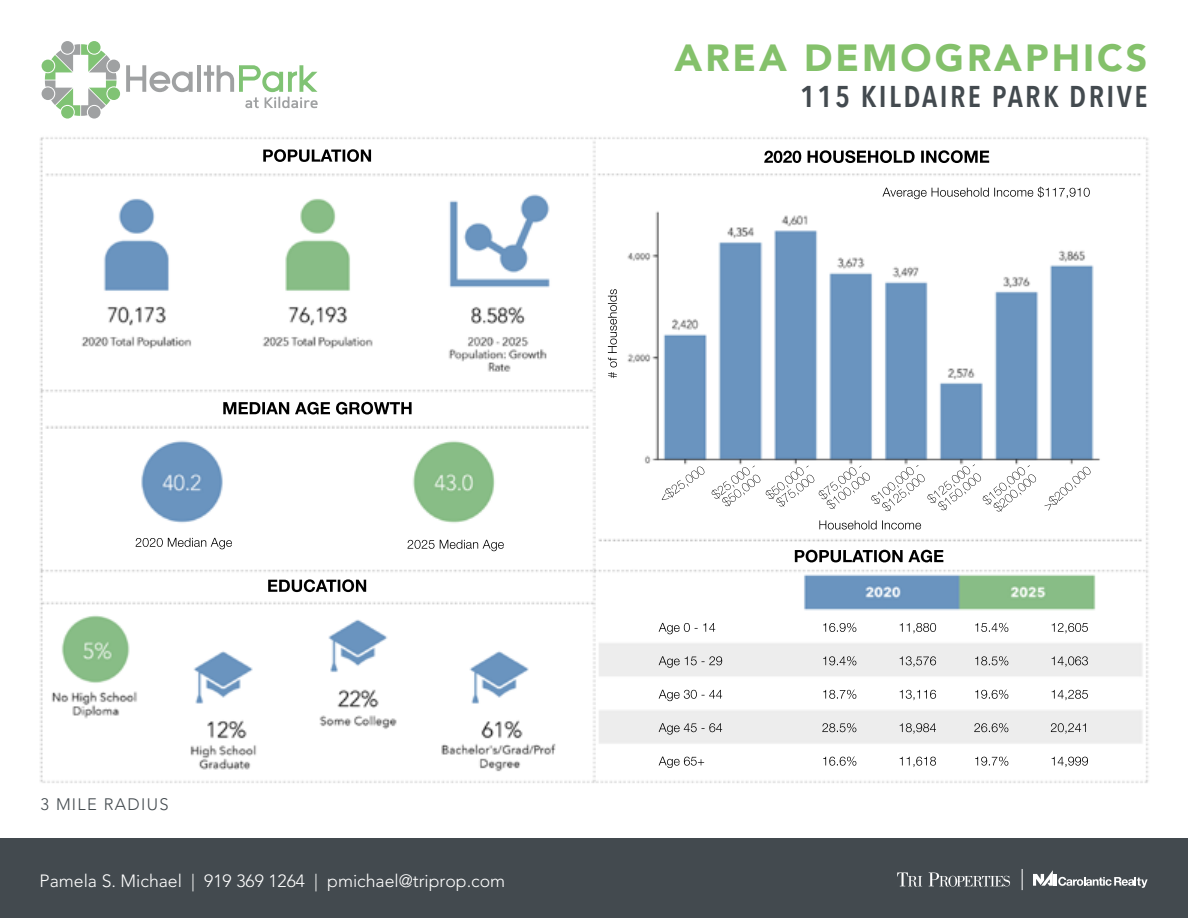
<style>
.page{position:relative;width:1188px;height:918px;background:#fff}
.page>*{position:absolute;margin:0;border:0;box-sizing:border-box;transform-origin:0 0}
.t1{font:900 37.5px "Avenir";letter-spacing:.08em;color:#84c16b}
.t2{font:600 30px "Avenir Next Condensed";letter-spacing:.08em;color:#434a4f}
.t3{font:300 17.7px "Avenir";color:#fff}
.t4{font:300 16.5px "Avenir";letter-spacing:.08em;color:#434a4f}
</style>
<div class="page">
<div style="left:0;top:838px;width:1188px;height:80px;background:#434a4f"></div>
<svg style="left:897px;top:873px;width:25px;height:14px"></svg>
<svg style="left:929px;top:873px;width:81px;height:14px"></svg>
<svg style="left:1022px;top:869px;width:1px;height:21px"></svg>
<svg style="left:1033px;top:870px;width:115px;height:18px"></svg>
<svg style="left:88px;top:106px;width:13px;height:13px"></svg>
<div style="left:42px;top:87px;width:12px;height:13px;background:#9fa1a2;border-radius:50%"></div>
<svg style="left:61px;top:41px;width:13px;height:13px"></svg>
<div style="left:107px;top:60px;width:13px;height:12px;background:#9fa1a2;border-radius:50%"></div>
<svg style="left:61px;top:106px;width:13px;height:13px"></svg>
<svg style="left:45px;top:44px;width:72px;height:72px"></svg>
<div style="left:107px;top:87px;width:13px;height:13px;background:#80c374;border-radius:50%"></div>
<div style="left:88px;top:41px;width:13px;height:13px;background:#80c374;border-radius:50%"></div>
<div style="left:42px;top:60px;width:12px;height:12px;background:#80c374;border-radius:50%"></div>
<svg style="left:126px;top:65px;width:67px;height:27px"></svg>
<hr style="left:198px;top:65px;width:3px;height:27px;background:#9fa1a2">
<svg style="left:204px;top:65px;width:114px;height:43px"></svg>
<img style="left:40px;top:137px;width:1109px;height:646px">
<p class="t1" style="left:675px;top:35px;width:474px">AREA DEMOGRAPHICS</p>
<p class="t2" style="left:800px;top:71px;width:349px">115 KILDAIRE PARK DRIVE</p>
<p class="t4" style="left:40px;top:795px;width:130px">3 MILE RADIUS</p>
<p class="t3" style="left:40px;top:870px;width:467px">Pamela S. Michael | 919 369 1264 | pmichael@triprop.com</p>
</div>
